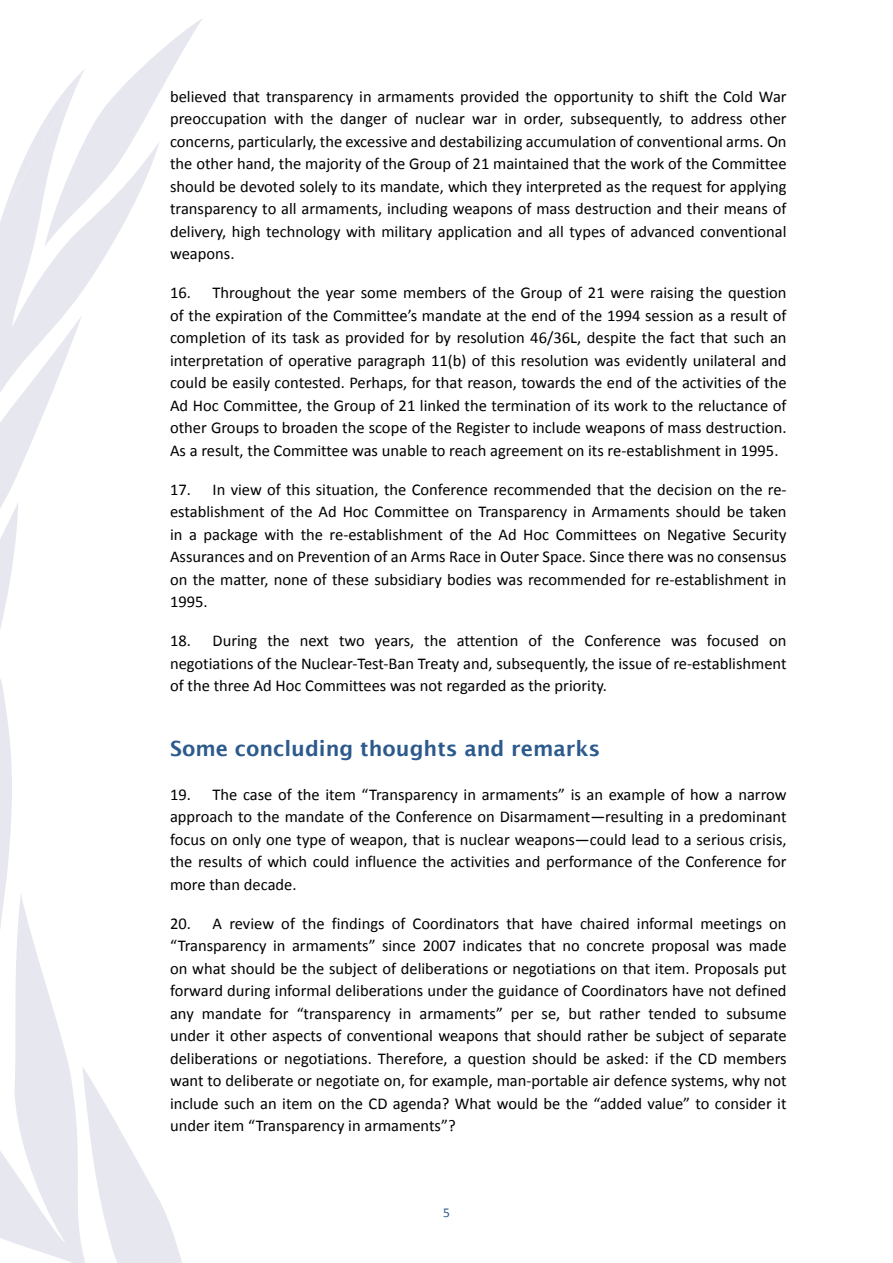
<style>
.page{position:relative;width:893px;height:1263px;background:#fff}
.page>*{position:absolute;margin:0;border:0;box-sizing:border-box;transform-origin:0 0}
.t1{font:600 21px "Lucida Sans";color:#2d5a8c}
.t2{font:16.5px/22.5px "Calibri";color:#000;text-align:justify}
.t3{font:13.5px "Calibri";color:#2d5a8c}
</style>
<div class="page">
<svg style="left:0;top:19px;width:202px;height:1244px"></svg>
<svg style="left:0;top:68px;width:160px;height:367px"></svg>
<p class="t2" style="left:170px;top:84px;width:618px">believed that transparency in armaments provided the opportunity to shift the Cold War preoccupation with the danger of nuclear war in order, subsequently, to address other concerns, particularly, the excessive and destabilizing accumulation of conventional arms. On the other hand, the majority of the Group of 21 maintained that the work of the Committee should be devoted solely to its mandate, which they interpreted as the request for applying transparency to all armaments, including weapons of mass destruction and their means of delivery, high technology with military application and all types of advanced conventional weapons.</p>
<p class="t2" style="left:170px;top:281px;width:618px">16. Throughout the year some members of the Group of 21 were raising the question of the expiration of the Committee’s mandate at the end of the 1994 session as a result of completion of its task as provided for by resolution 46/36L, despite the fact that such an interpretation of operative paragraph 11(b) of this resolution was evidently unilateral and could be easily contested. Perhaps, for that reason, towards the end of the activities of the Ad Hoc Committee, the Group of 21 linked the termination of its work to the reluctance of other Groups to broaden the scope of the Register to include weapons of mass destruction.<br>As a result, the Committee was unable to reach agreement on its re-establishment in 1995.</p>
<p class="t2" style="left:170px;top:477px;width:618px">17. In view of this situation, the Conference recommended that the decision on the re&shy;establishment of the Ad Hoc Committee on Transparency in Armaments should be taken in a package with the re-establishment of the Ad Hoc Committees on Negative Security Assurances and on Prevention of an Arms Race in Outer Space. Since there was no consensus on the matter, none of these subsidiary bodies was recommended for re-establishment in 1995.</p>
<p class="t2" style="left:170px;top:629px;width:618px">18. During the next two years, the attention of the Conference was focused on negotiations of the Nuclear-Test-Ban Treaty and, subsequently, the issue of re-establishment of the three Ad Hoc Committees was not regarded as the priority.</p>
<p class="t1" style="left:170px;top:736px;width:432px">Some concluding thoughts and remarks</p>
<p class="t2" style="left:170px;top:782px;width:618px">19. The case of the item “Transparency in armaments” is an example of how a narrow approach to the mandate of the Conference on Disarmament—resulting in a predominant focus on only one type of weapon, that is nuclear weapons—could lead to a serious crisis, the results of which could influence the activities and performance of the Conference for more than decade.</p>
<p class="t2" style="left:170px;top:911px;width:618px">20. A review of the findings of Coordinators that have chaired informal meetings on “Transparency in armaments” since 2007 indicates that no concrete proposal was made on what should be the subject of deliberations or negotiations on that item. Proposals put forward during informal deliberations under the guidance of Coordinators have not defined any mandate for “transparency in armaments” per se, but rather tended to subsume under it other aspects of conventional weapons that should rather be subject of separate deliberations or negotiations. Therefore, a question should be asked: if the CD members want to deliberate or negotiate on, for example, man-portable air defence systems, why not include such an item on the CD agenda? What would be the “added value” to consider it under item “Transparency in armaments”?</p>
<p class="t3" style="left:443px;top:1204px;width:8px">5</p>
</div>
